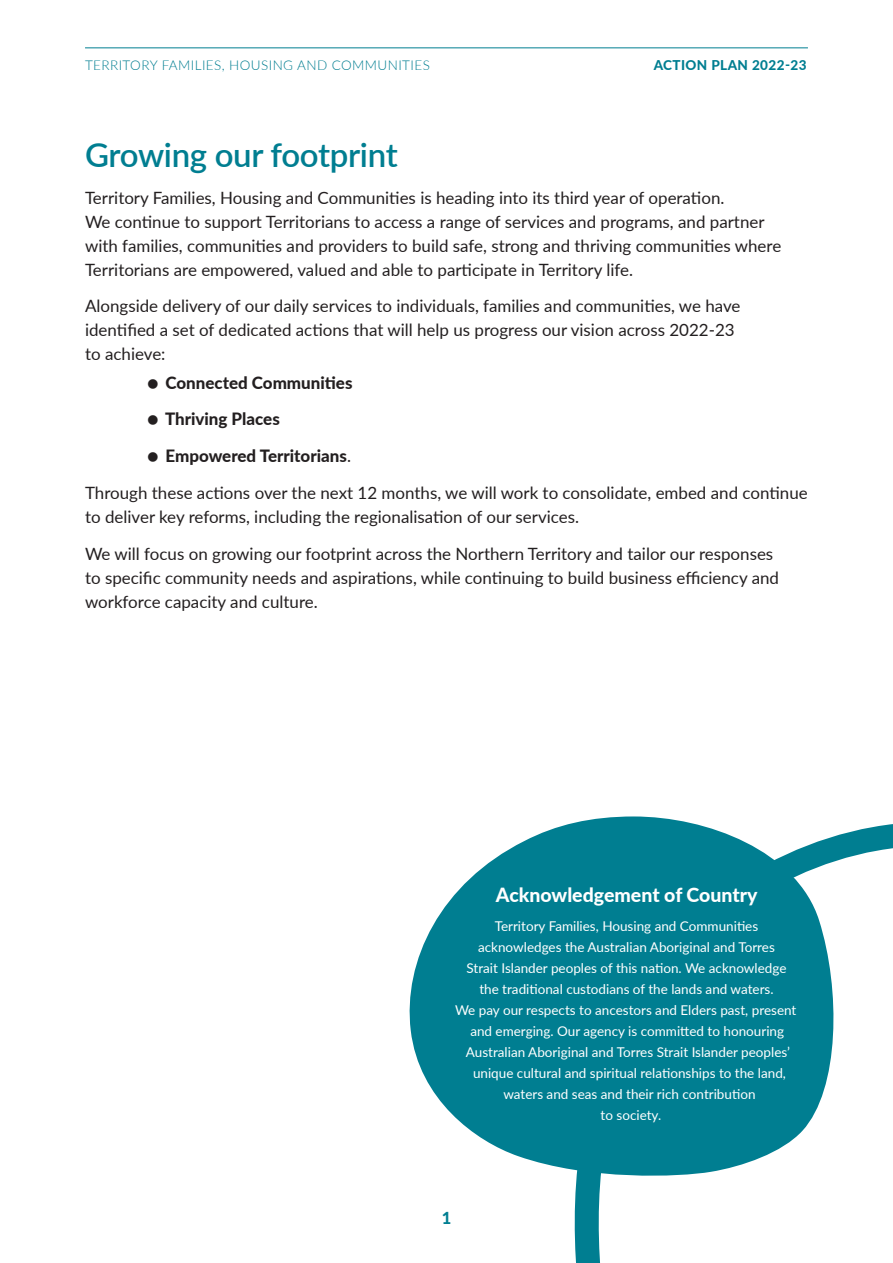
<style>
.page{position:relative;width:893px;height:1263px;background:#fff}
.page>*{position:absolute;margin:0;border:0;box-sizing:border-box;transform-origin:0 0}
.Sub_2{font:600 33px "Lato";letter-spacing:-.01em;color:#007e91}
.Sub_3{font:800 19.5px "Lato";color:#fff}
.Body_text{font:16.95px/24px "Lato";color:#231f20}
.Body_text-2{font:800 16.95px "Lato";color:#231f20}
.t1{font:800 16.5px "Lato";color:#007e91}
.Body_text-3{font:13.5px "Lato";color:#fff}
.t2{font:300 13.5px "Lato";letter-spacing:.03em;color:#007e91}
.t3{font:800 13.5px "Lato";letter-spacing:.03em;color:#007e91}
.s1{font-weight:400}
</style>
<div class="page">
<hr style="left:85px;top:47px;width:723px;height:1px;background:#007e91">
<svg style="left:409px;top:826px;width:153px;height:342px;fill:#007e91"></svg>
<svg style="left:562px;top:816px;width:331px;height:447px"></svg>
<p class="t2" style="left:85px;top:56px;width:346px">TERRITORY FAMILIES, HOUSING AND COMMUNITIES</p>
<p class="t3" style="left:654px;top:55px;width:154px">ACTION PLAN 2022-23</p>
<p class="Sub_2" style="left:85px;top:131px;width:314px">Growing our footprint</p>
<p class="Body_text" style="left:85px;top:185px;width:698px">Territory Families, Housing and Communities is heading into its third year of operation.<br>We continue to support Territorians to access a range of services and programs, and partner with families, communities and providers to build safe, strong and thriving communities where Territorians are empowered, valued and able to participate in Territory life.</p>
<p class="Body_text" style="left:85px;top:294px;width:657px">Alongside delivery of our daily services to individuals, families and communities, we have identified a set of dedicated actions that will help us progress our vision across 2022-23 to achieve:</p>
<p class="Body_text-2" style="left:166px;top:370px;width:189px">Connected Communities</p>
<p class="Body_text-2" style="left:165px;top:407px;width:116px">Thriving Places</p>
<p class="Body_text-2" style="left:166px;top:443px;width:187px">Empowered Territorians<span class="s1">.</span></p>
<p class="Body_text" style="left:85px;top:480px;width:724px">Through these actions over the next 12 months, we will work to consolidate, embed and continue to deliver key reforms, including the regionalisation of our services.</p>
<p class="Body_text" style="left:85px;top:541px;width:695px">We will focus on growing our footprint across the Northern Territory and tailor our responses to specific community needs and aspirations, while continuing to build business efficiency and workforce capacity and culture.</p>
<p class="Sub_3" style="left:496px;top:880px;width:263px">Acknowledgement of Country</p>
<p class="Body_text-3" style="left:495px;top:916px;width:265px">Territory Families, Housing and Communities</p>
<p class="Body_text-3" style="left:478px;top:937px;width:298px">acknowledges the Australian Aboriginal and Torres</p>
<p class="Body_text-3" style="left:466px;top:958px;width:321px">Strait Islander peoples of this nation. We acknowledge</p>
<p class="Body_text-3" style="left:479px;top:979px;width:296px">the traditional custodians of the lands and waters.</p>
<p class="Body_text-3" style="left:455px;top:1000px;width:343px">We pay our respects to ancestors and Elders past, present</p>
<p class="Body_text-3" style="left:470px;top:1021px;width:315px">and emerging. Our agency is committed to honouring</p>
<p class="Body_text-3" style="left:466px;top:1042px;width:326px">Australian Aboriginal and Torres Strait Islander peoples’</p>
<p class="Body_text-3" style="left:473px;top:1064px;width:314px">unique cultural and spiritual relationships to the land,</p>
<p class="Body_text-3" style="left:503px;top:1085px;width:254px">waters and seas and their rich contribution</p>
<p class="Body_text-3" style="left:601px;top:1106px;width:62px">to society.</p>
<p class="t1" style="left:442px;top:1206px;width:11px">1</p>
</div>
